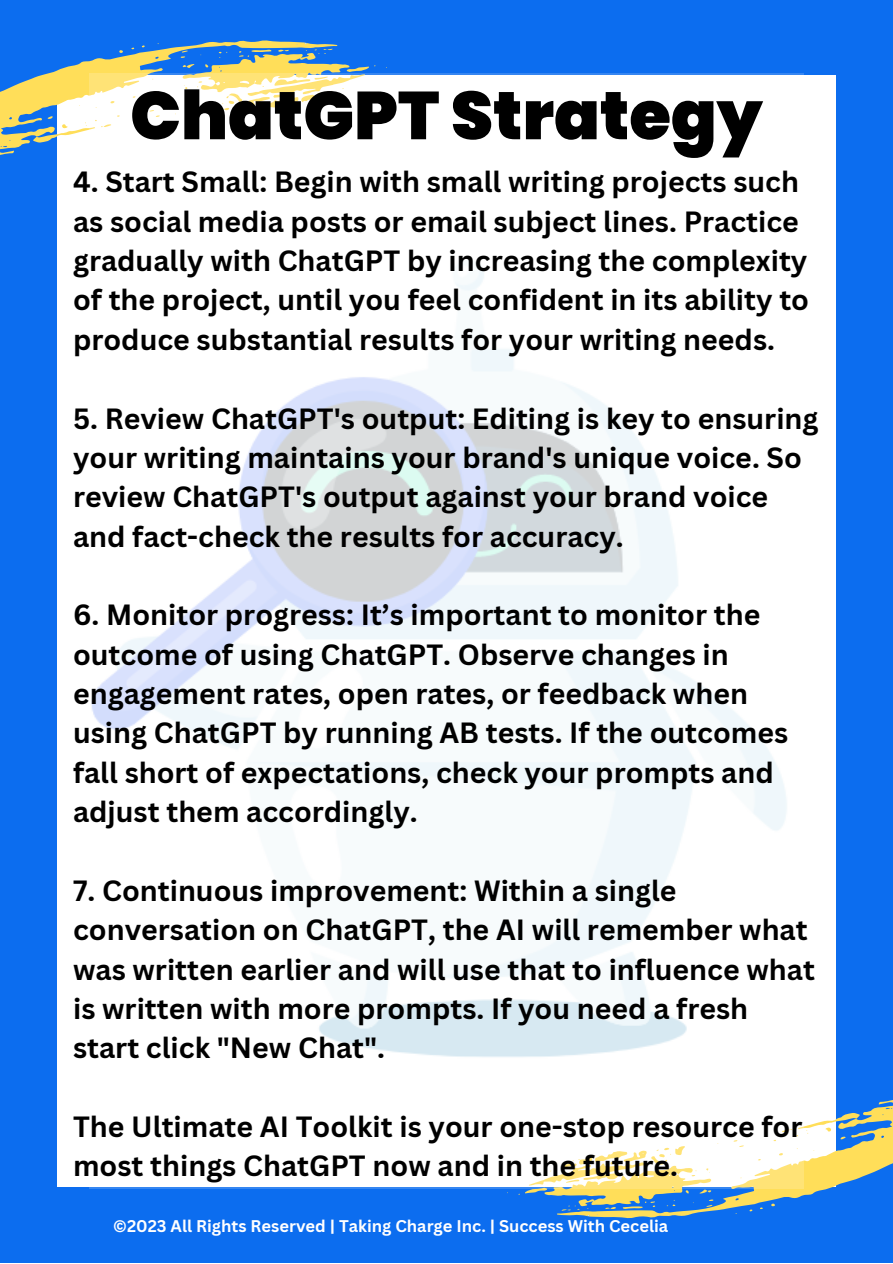
<style>
.page{position:relative;width:893px;height:1264px;background:#fff}
.page>*{position:absolute;margin:0;border:0;box-sizing:border-box;transform-origin:0 0}
.t1{font:900 67.5px "Poppins";color:#000}
.t2{font:700 28.5px/39.3px "Canva Sans";color:#000}
.t3{font:700 16.5px "Canva Sans";color:#fff}
</style>
<div class="page">
<div style="left:0;top:0;width:892px;height:1262px;background:#0c6def"></div>
<div style="left:57px;top:75px;width:778px;height:1112px;background:#fff"></div>
<svg style="left:0;top:46px;width:175px;height:109px"></svg>
<svg style="left:119px;top:50px;width:4px;height:3px"></svg>
<svg style="left:33px;top:116px;width:56px;height:29px"></svg>
<svg style="left:175px;top:40px;width:201px;height:33px"></svg>
<svg style="left:718px;top:1083px;width:174px;height:131px"></svg>
<svg style="left:770px;top:1203px;width:5px;height:3px"></svg>
<svg style="left:759px;top:1206px;width:4px;height:3px"></svg>
<svg style="left:803px;top:1110px;width:57px;height:31px"></svg>
<svg style="left:518px;top:1188px;width:200px;height:31px"></svg>
<img style="left:89px;top:73px;width:714px;height:1115px">
<p class="t1" style="left:130px;top:68px;width:633px">ChatGPT Strategy</p>
<p class="t2" style="left:73px;top:162px;width:737px">4. Start Small: Begin with small writing projects such as social media posts or email subject lines. Practice gradually with ChatGPT by increasing the complexity of the project, until you feel confident in its ability to produce substantial results for your writing needs.</p>
<p class="t2" style="left:73px;top:398px;width:746px">5. Review ChatGPT's output: Editing is key to ensuring your writing maintains your brand's unique voice. So review ChatGPT's output against your brand voice and fact-check the results for accuracy.</p>
<p class="t2" style="left:73px;top:594px;width:716px">6. Monitor progress: It’s important to monitor the outcome of using ChatGPT. Observe changes in engagement rates, open rates, or feedback when using ChatGPT by running AB tests. If the outcomes fall short of expectations, check your prompts and adjust them accordingly.</p>
<p class="t2" style="left:73px;top:870px;width:743px">7. Continuous improvement: Within a single conversation on ChatGPT, the AI will remember what was written earlier and will use that to influence what is written with more prompts. If you need a fresh start click "New Chat".</p>
<p class="t2" style="left:73px;top:1106px;width:730px">The Ultimate AI Toolkit is your one-stop resource for most things ChatGPT now and in the future.</p>
<p class="t3" style="left:113px;top:1214px;width:556px">©2023 All Rights Reserved | Taking Charge Inc. | Success With Cecelia</p>
</div>
